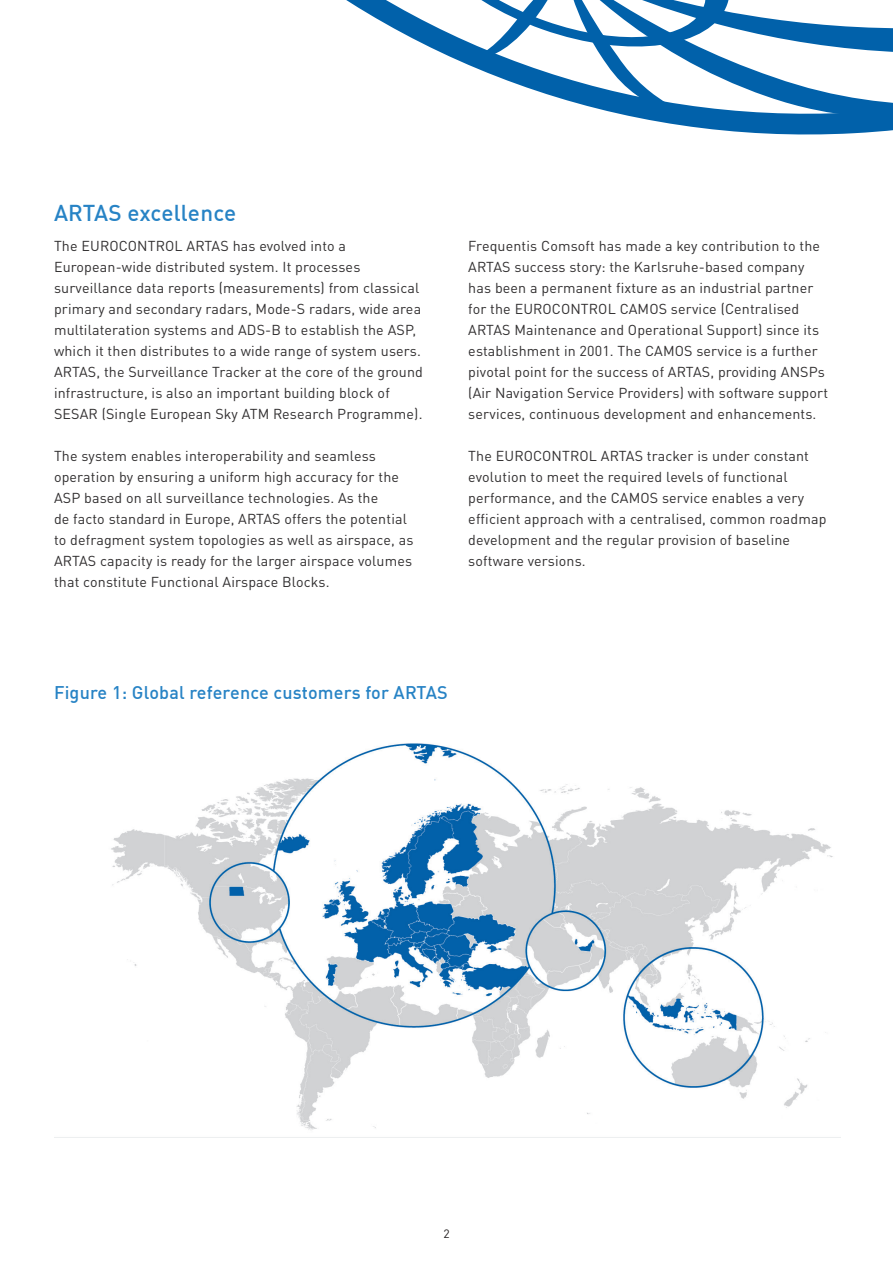
<style>
.page{position:relative;width:893px;height:1263px;background:#fff}
.page>*{position:absolute;margin:0;border:0;box-sizing:border-box;transform-origin:0 0}
.Subhead{font:500 22.5px "DINOT";color:#2783c5}
.DiagramTitle{font:500 18px "DINOT";letter-spacing:.01em;color:#2783c5}
.Body_Text_Black{font:14.25px/21px "DINOT";letter-spacing:.01em;color:#312f30}
.t1{font:12px "DINOT";color:#231f20}
</style>
<div class="page">
<svg style="left:346px;top:0;width:547px;height:135px"></svg>
<img style="left:54px;top:743px;width:786px;height:395px">
<p class="Subhead" style="left:54px;top:196px;width:184px">ARTAS excellence</p>
<p class="Body_Text_Black" style="left:54px;top:234px;width:371px">The EUROCONTROL ARTAS has evolved into a European-wide distributed system. It processes surveillance data reports (measurements) from classical primary and secondary radars, Mode-S radars, wide area multilateration systems and ADS-B to establish the ASP, which it then distributes to a wide range of system users.<br>ARTAS, the Surveillance Tracker at the core of the ground infrastructure, is also an important building block of SESAR (Single European Sky ATM Research Programme).</p>
<p class="Body_Text_Black" style="left:54px;top:444px;width:361px">The system enables interoperability and seamless operation by ensuring a uniform high accuracy for the ASP based on all surveillance technologies. As the<br>de facto standard in Europe, ARTAS offers the potential to defragment system topologies as well as airspace, as ARTAS capacity is ready for the larger airspace volumes that constitute Functional Airspace Blocks.</p>
<p class="Body_Text_Black" style="left:468px;top:234px;width:361px">Frequentis Comsoft has made a key contribution to the ARTAS success story: the Karlsruhe-based company has been a permanent fixture as an industrial partner for the EUROCONTROL CAMOS service (Centralised ARTAS Maintenance and Operational Support) since its establishment in 2001. The CAMOS service is a further pivotal point for the success of ARTAS, providing ANSPs (Air Navigation Service Providers) with software support services, continuous development and enhancements.</p>
<p class="Body_Text_Black" style="left:468px;top:444px;width:360px">The EUROCONTROL ARTAS tracker is under constant evolution to meet the required levels of functional performance, and the CAMOS service enables a very efficient approach with a centralised, common roadmap development and the regular provision of baseline software versions.</p>
<p class="DiagramTitle" style="left:54px;top:678px;width:395px">Figure 1: Global reference customers for ARTAS</p>
<p class="t1" style="left:443px;top:1224px;width:8px">2</p>
</div>
